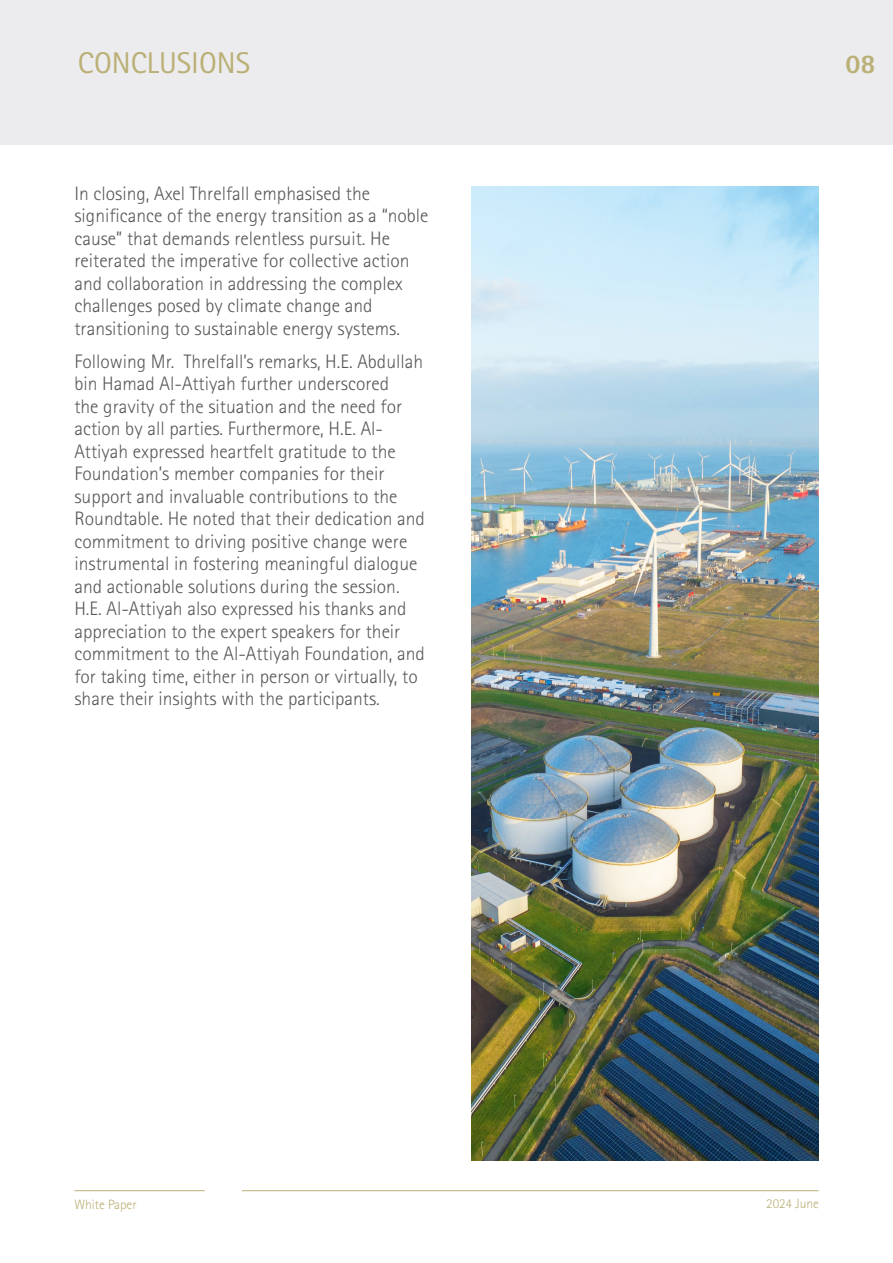
<style>
.page{position:relative;width:893px;height:1263px;background:#fff}
.page>*{position:absolute;margin:0;border:0;box-sizing:border-box;transform-origin:0 0}
.t1{font:30px "Rotis Sans Serif Std";color:#baaf75}
.t2{font:800 27px "Rotis Sans Serif Std";color:#baaf75}
.t3{font:300 19.5px/22.5px "Rotis Sans Serif Std";color:#57585a}
.t4{font:300 13.5px "Rotis Sans Serif Std";color:#baaf75}
</style>
<div class="page">
<div style="left:0;top:0;width:893px;height:145px;background:#ececee"></div>
<hr style="left:0;top:0;width:1px;height:143px;background:#baaf75">
<img style="left:471px;top:186px;width:347px;height:975px">
<hr style="left:74px;top:1190px;width:131px;height:1px;background:#baaf75">
<hr style="left:242px;top:1190px;width:577px;height:1px;background:#baaf75">
<p class="t1" style="left:78px;top:45px;width:174px">CONCLUSIONS</p>
<p class="t2" style="left:845px;top:47px;width:32px">08</p>
<p class="t3" style="left:74px;top:182px;width:356px">In closing, Axel Threlfall emphasised the significance of the energy transition as a “noble cause” that demands relentless pursuit. He reiterated the imperative for collective action and collaboration in addressing the complex challenges posed by climate change and transitioning to sustainable energy systems.</p>
<p class="t3" style="left:74px;top:350px;width:352px">Following Mr. Threlfall’s remarks, H.E. Abdullah bin Hamad Al-Attiyah further underscored<br>the gravity of the situation and the need for action by all parties. Furthermore, H.E. Al-Attiyah expressed heartfelt gratitude to the Foundation’s member companies for their support and invaluable contributions to the Roundtable. He noted that their dedication and commitment to driving positive change were instrumental in fostering meaningful dialogue and actionable solutions during the session.<br>H.E. Al-Attiyah also expressed his thanks and appreciation to the expert speakers for their commitment to the Al-Attiyah Foundation, and for taking time, either in person or virtually, to share their insights with the participants.</p>
<p class="t4" style="left:74px;top:1197px;width:64px">White Paper</p>
<p class="t4" style="left:766px;top:1195px;width:54px">2024 June</p>
</div>
